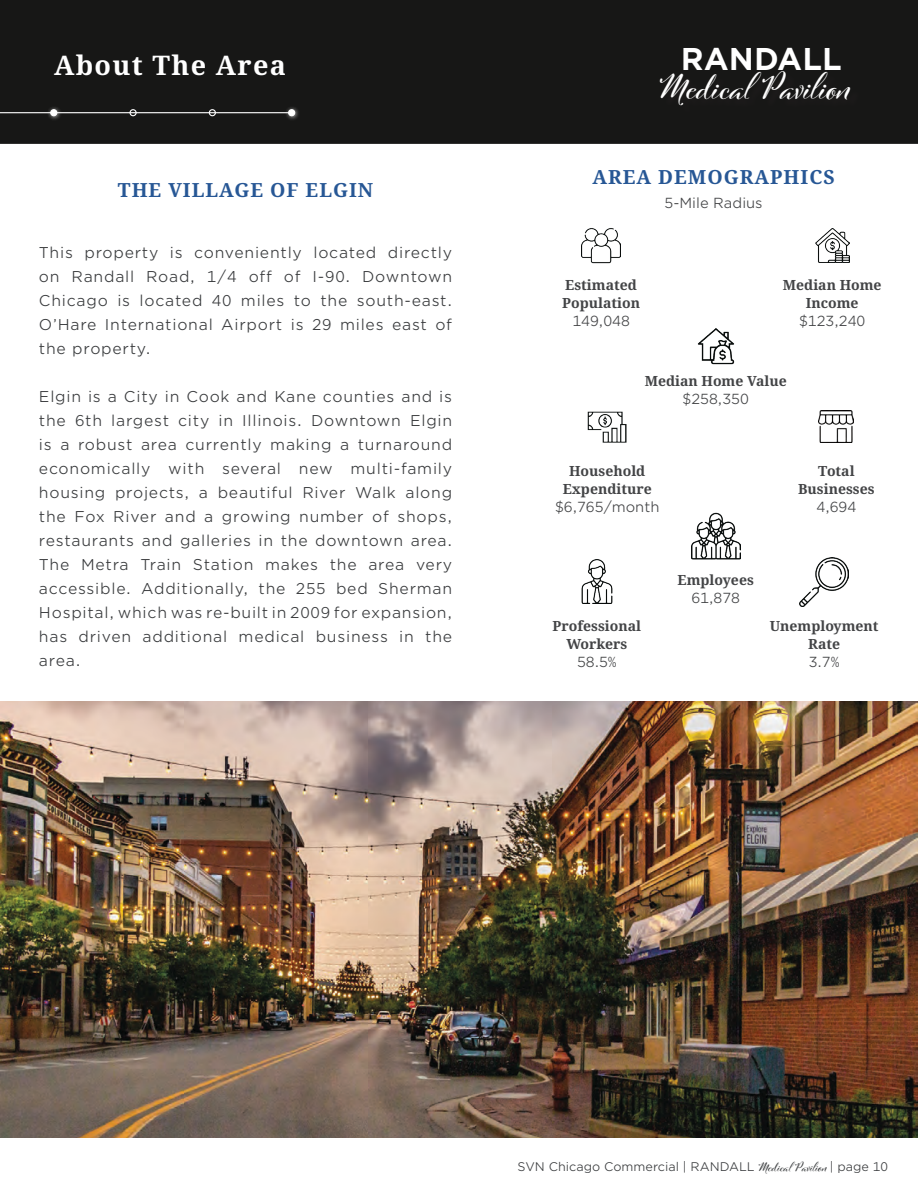
<style>
.page{position:relative;width:918px;height:1188px;background:#fff}
.page>*{position:absolute;margin:0;border:0;box-sizing:border-box;transform-origin:0 0}
.t1{font:700 33.6px "Cinque Donne";color:#fff}
.t2{font:700 30.3px "Gotham Office";color:#fff}
.t3{font:700 27px "Noto Serif";letter-spacing:.05em;color:#fff}
.t4{font:700 19.5px "Noto Serif";letter-spacing:.05em;color:#275795}
.t5{font:15px/24px "Gotham Office";letter-spacing:.05em;color:#383a3c;text-align:justify}
.t6{font:700 14.1px/17.9px "Noto Serif";color:#434446;text-align:center}
.t7{font:14.1px "Gotham Office";color:#434446}
.t8{font:12px "Gotham Office";color:#383a3c}
.s1{font-family:"Gotham Office";font-weight:400}
.s2{font-family:"Cinque Donne";font-weight:700}
</style>
<div class="page">
<img style="left:0;top:702px;width:918px;height:436px">
<img style="left:691px;top:512px;width:49px;height:48px">
<img style="left:697px;top:328px;width:38px;height:37px">
<img style="left:819px;top:411px;width:35px;height:32px">
<img style="left:800px;top:557px;width:49px;height:49px">
<img style="left:815px;top:229px;width:34px;height:33px">
<img style="left:588px;top:411px;width:39px;height:32px">
<img style="left:581px;top:559px;width:32px;height:45px">
<img style="left:582px;top:228px;width:38px;height:36px">
<div style="left:0;top:0;width:918px;height:144px;background:#171716"></div>
<hr style="left:0;top:112px;width:292px;height:1px;background:#fff">
<div style="left:47px;top:106px;width:16px;height:16px;background:#fff;opacity:.75"></div>
<svg style="left:51px;top:110px;width:6px;height:6px"></svg>
<div style="left:50px;top:109px;width:7px;height:7px;border:1px solid #fff;border-radius:50%"></div>
<div style="left:129px;top:109px;width:8px;height:7px;border:1px solid #fff;border-radius:50%"></div>
<div style="left:209px;top:109px;width:7px;height:7px;border:1px solid #fff;border-radius:50%"></div>
<div style="left:285px;top:106px;width:15px;height:16px;background:#fff;opacity:.75"></div>
<svg style="left:289px;top:110px;width:6px;height:6px"></svg>
<div style="left:288px;top:109px;width:7px;height:7px;border:1px solid #fff;border-radius:50%"></div>
<div style="left:662px;top:72px;width:199px;height:45px;background:#171716"></div>
<p class="t3" style="left:54px;top:46px;width:234px">About The Area</p>
<p class="t4" style="left:118px;top:177px;width:257px">THE VILLAGE OF ELGIN</p>
<p class="t5" style="left:39px;top:240px;width:415px">This property is conveniently located directly on Randall Road, 1/4 off of I-90. Downtown Chicago is located 40 miles to the south-east.<br>O’Hare International Airport is 29 miles east of the property.</p>
<p class="t5" style="left:39px;top:384px;width:415px">Elgin is a City in Cook and Kane counties and is the 6th largest city in Illinois. Downtown Elgin is a robust area currently making a turnaround economically with several new multi-family housing projects, a beautiful River Walk along the Fox River and a growing number of shops, restaurants and galleries in the downtown area.<br>The Metra Train Station makes the area very accessible. Additionally, the 255 bed Sherman Hospital, which was re-built in 2009 for expansion, has driven additional medical business in the area.</p>
<p class="t2" style="left:681px;top:38px;width:162px">RANDALL</p>
<p class="t1" style="left:659px;top:67px;width:194px">Medical Pavilion</p>
<p class="t4" style="left:592px;top:164px;width:244px">AREA DEMOGRAPHICS</p>
<p class="t7" style="left:665px;top:194px;width:100px">5-Mile Radius</p>
<p class="t6" style="left:562px;top:277px;width:79px;text-align:left">Estimated<br>Population</p>
<p class="t7" style="left:572px;top:312px;width:59px">149,048</p>
<p class="t6" style="left:783px;top:277px;width:100px">Median Home<br>Income</p>
<p class="t7" style="left:799px;top:312px;width:68px">$123,240</p>
<p class="t6" style="left:645px;top:372px;width:144px">Median Home Value</p>
<p class="t7" style="left:683px;top:389px;width:68px">$258,350</p>
<p class="t6" style="left:563px;top:462px;width:91px">Household<br>Expenditure</p>
<p class="t7" style="left:555px;top:497px;width:106px">$6,765/month</p>
<p class="t6" style="left:818px;top:462px;width:38px">Total</p>
<p class="t6" style="left:798px;top:480px;width:78px">Businesses</p>
<p class="t7" style="left:817px;top:497px;width:41px">4,694</p>
<p class="t6" style="left:678px;top:572px;width:78px">Employees</p>
<p class="t7" style="left:691px;top:588px;width:50px">61,878</p>
<p class="t6" style="left:553px;top:617px;width:90px">Professional<br>Workers<br><span class="s1">58.5%</span></p>
<p class="t6" style="left:770px;top:617px;width:110px">Unemployment<br>Rate</p>
<p class="t7" style="left:809px;top:652px;width:32px">3.7%</p>
<p class="t8" style="left:518px;top:1159px;width:372px">SVN Chicago Commercial | RANDALL <span class="s2">Medical Pavilion</span> | page 10</p>
</div>
